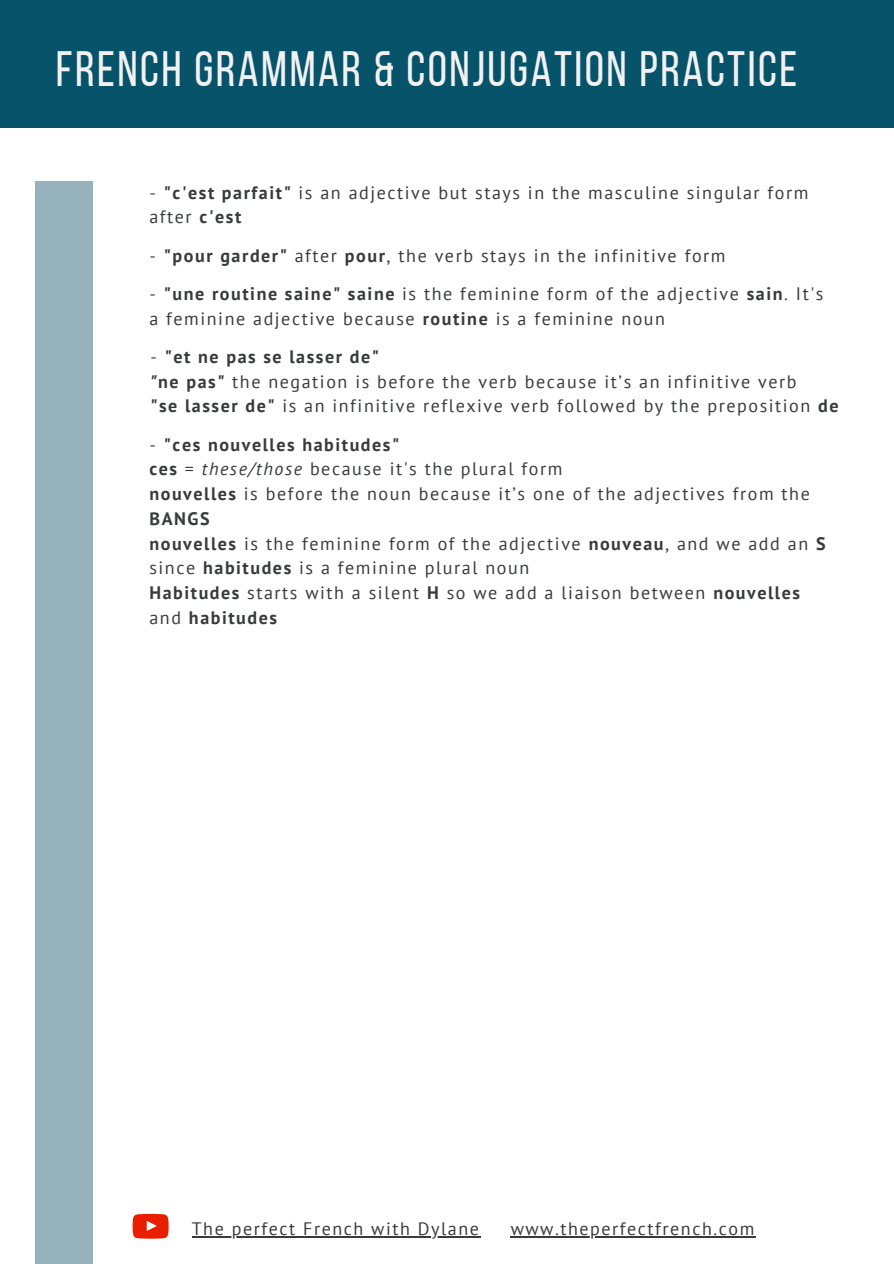
<style>
.page{position:relative;width:894px;height:1264px;background:#fff}
.page>*{position:absolute;margin:0;border:0;box-sizing:border-box;transform-origin:0 0}
.t1{font:49.5px "Bebas Neue";letter-spacing:.05em;color:#f1f1f1}
.t2{font:18px/24.8px "PT Sans";letter-spacing:.085em;color:#393b3b}
.t3{font:700 18px "PT Sans";letter-spacing:.085em;color:#393b3b}
.s1{font-weight:700}
.s2{font-weight:400}
.s3{font-weight:700;font-style:italic}
.s4{font-style:italic}
</style>
<div class="page">
<div style="left:0;top:0;width:893px;height:127px;background:#06536a"></div>
<div style="left:35px;top:181px;width:57px;height:1082px;background:#96b2bc"></div>
<svg style="left:132px;top:1213px;width:36px;height:25px"></svg>
<hr style="left:192px;top:1236px;width:288px;height:1px;background:#393b3b">
<hr style="left:510px;top:1236px;width:245px;height:1px;background:#393b3b">
<p class="t1" style="left:56px;top:49px;width:742px">FRENCH GRAMMAR &amp; CONJUGATION PRACTICE</p>
<p class="t2" style="left:149px;top:179px;width:660px">- <span class="s1">"c'est parfait"</span> is an adjective but stays in the masculine singular form after <span class="s1">c'est</span></p>
<p class="t2" style="left:149px;top:242px;width:577px">- <span class="s1">"pour garder"</span> after <span class="s1">pour</span>, the verb stays in the infinitive form</p>
<p class="t2" style="left:149px;top:281px;width:675px">- <span class="s1">"une routine saine" saine</span> is the feminine form of the adjective <span class="s1">sain</span>. It's a feminine adjective because <span class="s1">routine</span> is a feminine noun</p>
<p class="t3" style="left:150px;top:344px;width:230px"><span class="s2">-</span> "et ne pas se lasser de"</p>
<p class="t2" style="left:150px;top:368px;width:647px"><span class="s3">"</span><span class="s1">ne pas"</span> the negation is before the verb because it’s an infinitive verb</p>
<p class="t2" style="left:150px;top:393px;width:689px"><span class="s1">"se lasser de"</span> is an infinitive reflexive verb followed by the preposition <span class="s1">de</span></p>
<p class="t3" style="left:149px;top:432px;width:251px"><span class="s2">-</span> "ces nouvelles habitudes"</p>
<p class="t2" style="left:149px;top:456px;width:414px"><span class="s1">ces</span> = <span class="s4">these/those</span> because it's the plural form</p>
<p class="t2" style="left:149px;top:481px;width:661px"><span class="s1">nouvelles</span> is before the noun because it’s one of the adjectives from the<br><span class="s1">BANGS</span></p>
<p class="t2" style="left:149px;top:530px;width:677px"><span class="s1">nouvelles</span> is the feminine form of the adjective <span class="s1">nouveau</span>, and we add an <span class="s1">S </span>since <span class="s1">habitudes</span> is a feminine plural noun</p>
<p class="t2" style="left:149px;top:580px;width:652px"><span class="s1">Habitudes</span> starts with a silent <span class="s1">H</span> so we add a liaison between <span class="s1">nouvelles </span>and <span class="s1">habitudes</span></p>
<p class="t2" style="left:192px;top:1216px;width:288px">The perfect French with Dylane</p>
<p class="t2" style="left:510px;top:1216px;width:245px">www.theperfectfrench.com</p>
</div>
